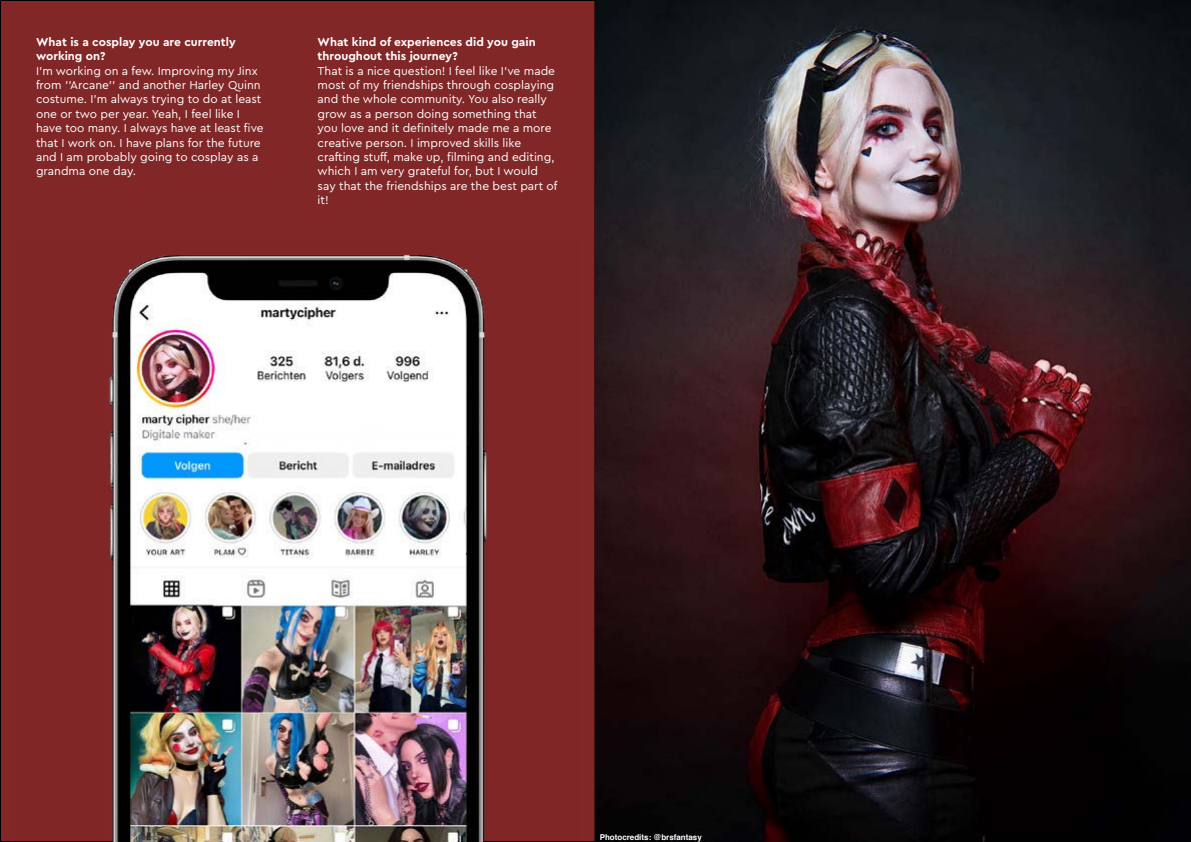
<style>
.page{position:relative;width:1191px;height:842px;background:#fff}
.page>*{position:absolute;margin:0;border:0;box-sizing:border-box;transform-origin:0 0}
.t1{font:12px/14.4px "Cera PRO";color:#fff}
.t2{font:700 12px/14.4px "Cera Pro";color:#fff}
.t3{font:700 8px "Helvetica";color:#fff}
</style>
<div class="page">
<div style="left:0;top:1px;width:595px;height:840px;background:#812728"></div>
<img style="left:17px;top:255px;width:561px;height:587px">
<img style="left:595px;top:0;width:595px;height:842px">
<p class="t2" style="left:36px;top:35px;width:201px">What is a cosplay you are currently working on?</p>
<p class="t1" style="left:36px;top:64px;width:229px">I’m working on a few. Improving my Jinx from ’’Arcane’’ and another Harley Quinn costume. I’m always trying to do at least one or two per year. Yeah, I feel like I have too many. I always have at least five that I work on. I have plans for the future and I am probably going to cosplay as a grandma one day.</p>
<p class="t2" style="left:317px;top:35px;width:220px">What kind of experiences did you gain throughout this journey?</p>
<p class="t1" style="left:317px;top:64px;width:241px">That is a nice question! I feel like I’ve made most of my friendships through cosplaying and the whole community. You also really grow as a person doing something that you love and it definitely made me a more creative person. I improved skills like crafting stuff, make up, filming and editing, which I am very grateful for, but I would say that the friendships are the best part of it!</p>
<p class="t3" style="left:600px;top:834px;width:104px">Photocredits: @brsfantasy</p>
</div>
